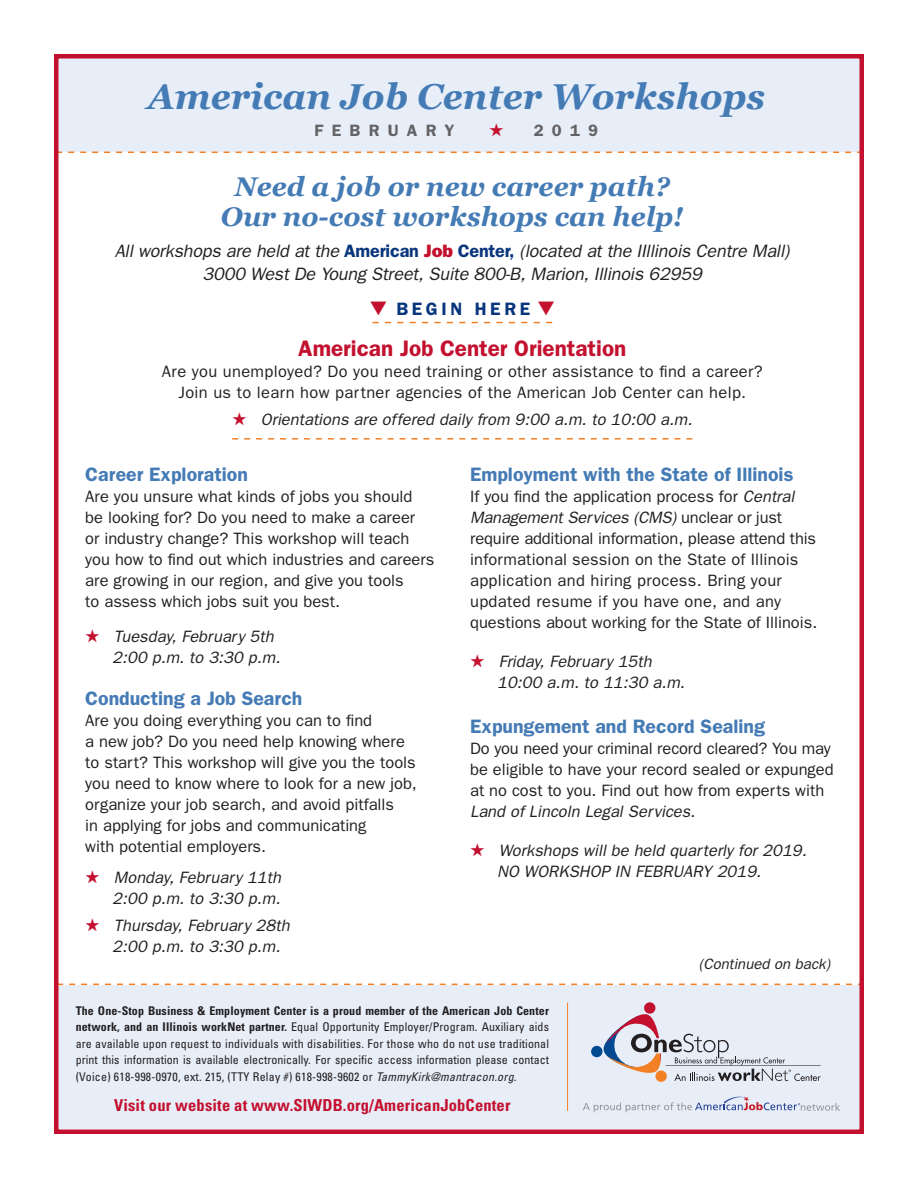
<style>
.page{position:relative;width:918px;height:1188px;background:#fff}
.page>*{position:absolute;margin:0;border:0;box-sizing:border-box;transform-origin:0 0}
.t1{font:italic 700 36px "Georgia";color:#457bb5}
.t2{font:italic 700 27px "Georgia";color:#457bb5}
.t3{font:600 22.5px "Franklin Gothic";color:#c3102e}
.t4{font:600 19.5px "Franklin Gothic";color:#457bb5}
.t5{font:italic 18px/22.5px "Franklin Gothic";letter-spacing:-.01em;color:#231f20;text-align:center}
.t6{font:600 18px "Franklin Gothic";letter-spacing:.2em;color:#08357c}
.t7{font:16.5px/21px "Franklin Gothic";color:#231f20}
.t8{font:italic 16.5px "Franklin Gothic";color:#231f20}
.t9{font:16.5px "Franklin Gothic";letter-spacing:.02em;color:#231f20}
.t10{font:700 condensed 16.5px "Univers";letter-spacing:.01em;color:#c3102f}
.t11{font:600 16.5px "Franklin Gothic";letter-spacing:.5em;color:#636366}
.t12{font:italic 15px "Franklin Gothic";color:#231f20}
.t13{font:condensed 12px/16.5px "Univers";letter-spacing:.02em;color:#231f20;text-align:justify}
.s1{color:#c3102e}
.s2{font-weight:600;font-style:normal;color:#08357c}
.s3{font-weight:800;font-style:normal;color:#c3102e}
.s4{font-style:italic}
.s5{font-style:normal}
.s6{font-weight:700}
</style>
<div class="page">
<div style="left:55px;top:54px;width:809px;height:97px;background:#e8eef8"></div>
<div style="left:55px;top:986px;width:808px;height:143px;background:#e8eef8"></div>
<svg style="left:59px;top:984px;width:800px;height:1px"></svg>
<svg style="left:59px;top:152px;width:800px;height:1px"></svg>
<div style="left:54px;top:54px;width:810px;height:1080px;border:4px solid #c3102e"></div>
<svg style="left:583px;top:1096px;width:257px;height:16px"></svg>
<svg style="left:591px;top:1002px;width:230px;height:80px"></svg>
<hr style="left:567px;top:1003px;width:1px;height:108px;background:#f48026">
<svg style="left:372px;top:322px;width:180px;height:1px"></svg>
<svg style="left:232px;top:438px;width:460px;height:2px"></svg>
<p class="t1" style="left:148px;top:70px;width:619px">American Job Center Workshops</p>
<p class="t11" style="left:315px;top:121px;width:141px">FEBRUARY</p>
<p class="t11" style="left:489px;top:121px;width:111px"><span class="s1">★</span> 2019</p>
<p class="t2" style="left:234px;top:166px;width:437px">Need a job or new career path?</p>
<p class="t2" style="left:221px;top:196px;width:464px">Our no-cost workshops can help!</p>
<p class="t5" style="left:115px;top:240px;width:676px">All workshops are held at the <span class="s2">American</span> <span class="s3">Job</span> <span class="s2">Center,</span> (located at the IIllinois Centre Mall)<br>3000 West De Young Street, Suite 800-B, Marion, Illinois 62959</p>
<p class="t6" style="left:370px;top:298px;width:187px"><span class="s1">▼</span> BEGIN HERE <span class="s1">▼</span></p>
<p class="t3" style="left:298px;top:335px;width:330px">American Job Center Orientation</p>
<p class="t9" style="left:162px;top:361px;width:602px">Are you unemployed? Do you need training or other assistance to find a career?</p>
<p class="t9" style="left:178px;top:382px;width:569px">Join us to learn how partner agencies of the American Job Center can help.</p>
<p class="t8" style="left:232px;top:409px;width:462px"><span class="s1">★</span> Orientations are offered daily from 9:00 a.m. to 10:00 a.m.</p>
<p class="t4" style="left:85px;top:463px;width:164px">Career Exploration</p>
<p class="t7" style="left:85px;top:486px;width:329px">Are you unsure what kinds of jobs you should</p>
<p class="t7" style="left:85px;top:507px;width:331px">be looking for? Do you need to make a career</p>
<p class="t7" style="left:85px;top:528px;width:325px">or industry change? This workshop will teach</p>
<p class="t7" style="left:85px;top:549px;width:351px">you how to find out which industries and careers are growing in our region, and give you tools</p>
<p class="t7" style="left:85px;top:591px;width:256px">to assess which jobs suit you best.</p>
<p class="t8" style="left:85px;top:627px;width:190px"><span class="s1">★</span> Tuesday, February 5th</p>
<p class="t8" style="left:112px;top:648px;width:169px">2:00 p.m. to 3:30 p.m.</p>
<p class="t4" style="left:85px;top:686px;width:219px">Conducting a Job Search</p>
<p class="t7" style="left:85px;top:710px;width:288px">Are you doing everything you can to find</p>
<p class="t7" style="left:85px;top:731px;width:321px">a new job? Do you need help knowing where</p>
<p class="t7" style="left:85px;top:752px;width:332px">to start? This workshop will give you the tools</p>
<p class="t7" style="left:85px;top:773px;width:333px">you need to know where to look for a new job, organize your job search, and avoid pitfalls</p>
<p class="t7" style="left:85px;top:815px;width:283px">in applying for jobs and communicating</p>
<p class="t7" style="left:85px;top:836px;width:182px">with potential employers.</p>
<p class="t8" style="left:85px;top:868px;width:197px"><span class="s1">★</span> Monday, February 11th</p>
<p class="t8" style="left:112px;top:889px;width:169px">2:00 p.m. to 3:30 p.m.</p>
<p class="t8" style="left:85px;top:916px;width:206px"><span class="s1">★</span> Thursday, February 28th</p>
<p class="t8" style="left:112px;top:937px;width:169px">2:00 p.m. to 3:30 p.m.</p>
<p class="t4" style="left:470px;top:463px;width:325px">Employment with the State of Illinois</p>
<p class="t7" style="left:470px;top:486px;width:326px">If you find the application process for <span class="s4">Central</span></p>
<p class="t8" style="left:470px;top:508px;width:314px">Management Services (CMS) <span class="s5">unclear or just</span></p>
<p class="t7" style="left:470px;top:528px;width:348px">require additional information, please attend this informational session on the State of Illinois application and hiring process. Bring your</p>
<p class="t9" style="left:470px;top:592px;width:313px">updated resume if you have one, and any</p>
<p class="t7" style="left:470px;top:612px;width:349px">questions about working for the State of Illinois.</p>
<p class="t8" style="left:470px;top:652px;width:183px"><span class="s1">★</span> Friday, February 15th</p>
<p class="t8" style="left:497px;top:673px;width:189px">10:00 a.m. to 11:30 a.m.</p>
<p class="t4" style="left:470px;top:715px;width:296px">Expungement and Record Sealing</p>
<p class="t7" style="left:470px;top:738px;width:365px">Do you need your criminal record cleared? You may be eligible to have your record sealed or expunged at no cost to you. Find out how from experts with <span class="s4">Land of Lincoln Legal Services</span>.</p>
<p class="t8" style="left:470px;top:841px;width:338px"><span class="s1">★</span> Workshops will be held quarterly for 2019.</p>
<p class="t8" style="left:497px;top:862px;width:266px">NO WORKSHOP IN FEBRUARY 2019.</p>
<p class="t12" style="left:699px;top:955px;width:133px">(Continued on back)</p>
<p class="t13" style="left:76px;top:1002px;width:475px"><span class="s6">The One-Stop Business &amp; Employment Center is a proud member of the American Job Center network, and an Illinois workNet partner.</span> Equal Opportunity Employer/Program. Auxiliary aids are available upon request to individuals with disabilities. For those who do not use traditional print this information is available electronically. For specific access information please contact (Voice) 618-998-0970, ext. 215, (TTY Relay #) 618-998-9602 or <span class="s4">TammyKirk@mantracon.org</span>.</p>
<p class="t10" style="left:114px;top:1095px;width:398px">Visit our website at www.SIWDB.org/AmericanJobCenter</p>
</div>
